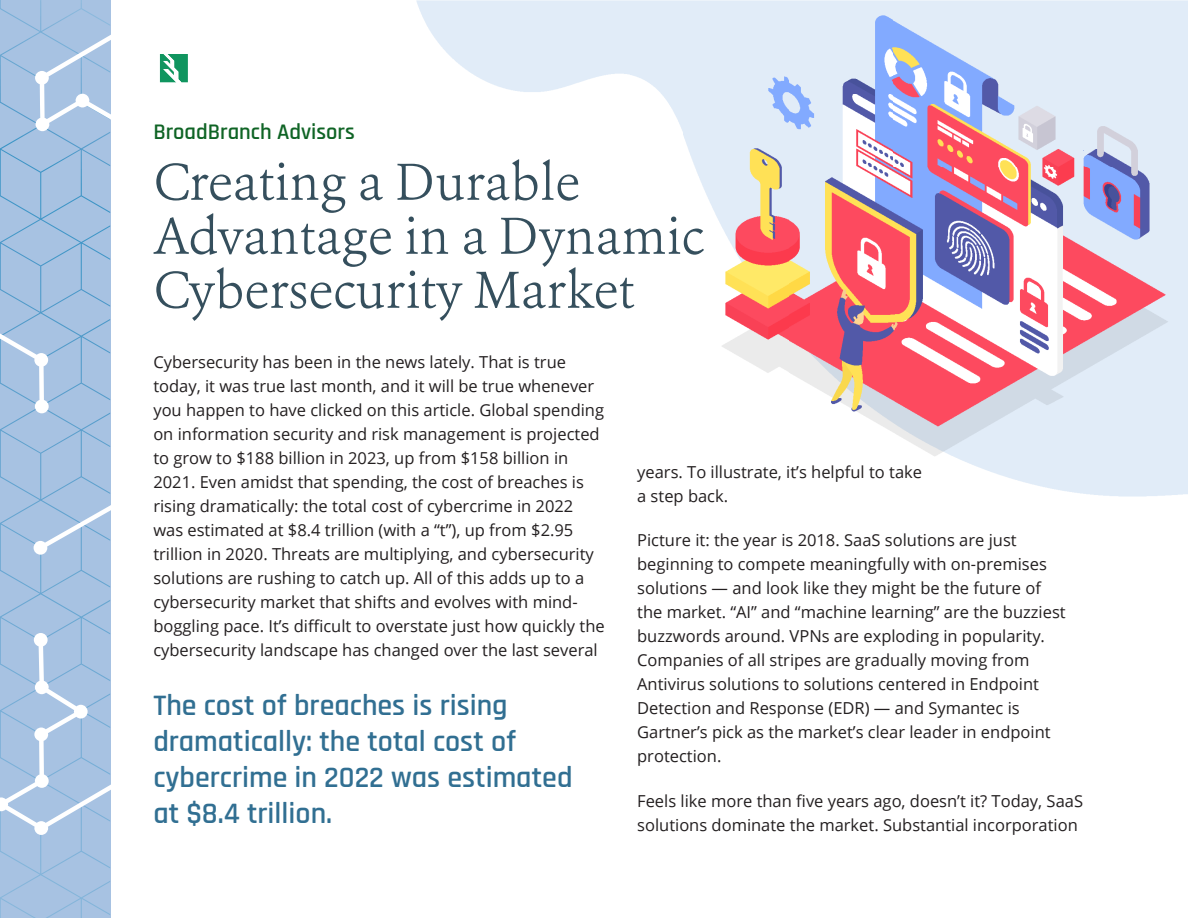
<style>
.page{position:relative;width:1188px;height:918px;background:#fff}
.page>*{position:absolute;margin:0;border:0;box-sizing:border-box;transform-origin:0 0}
.t1{font:300 51px/54px "Erato";color:#354f5d}
.Call-out{font:600 30px/36px "Rajdhani";color:#316f92}
.Paragraph_Style_1{font:600 22.5px "Rajdhani";color:#0f6425}
.normal_paragragh_text{font:16.5px/24px "Open Sans";color:#231f20}
</style>
<div class="page">
<img style="left:894px;top:0;width:294px;height:497px">
<img style="left:788px;top:0;width:106px;height:433px">
<img style="left:682px;top:0;width:106px;height:373px">
<svg style="left:160px;top:54px;width:28px;height:28px"></svg>
<svg style="left:0;top:0;width:110px;height:918px;background:#a3c0e1"></svg>
<svg style="left:35px;top:0;width:75px;height:178px;background:#acc6e3"></svg>
<svg style="left:0;top:633px;width:110px;height:202px;background:#adc7e4"></svg>
<svg style="left:34px;top:494px;width:76px;height:61px;background:#adc7e4"></svg>
<svg style="left:0;top:236px;width:49px;height:177px;background:#a9c4e3"></svg>
<p class="Paragraph_Style_1" style="left:153px;top:118px;width:203px">BroadBranch Advisors</p>
<p class="t1" style="left:153px;top:155px;width:553px">Creating a Durable<br>Advantage in a Dynamic<br>Cybersecurity Market</p>
<p class="normal_paragragh_text" style="left:153px;top:350px;width:453px">Cybersecurity has been in the news lately. That is true today, it was true last month, and it will be true whenever you happen to have clicked on this article. Global spending on information security and risk management is projected to grow to $188 billion in 2023, up from $158 billion in 2021. Even amidst that spending, the cost of breaches is rising dramatically: the total cost of cybercrime in 2022 was estimated at $8.4 trillion (with a “t”), up from $2.95 trillion in 2020. Threats are multiplying, and cybersecurity solutions are rushing to catch up. All of this adds up to a cybersecurity market that shifts and evolves with mind&shy;boggling pace. It’s difficult to overstate just how quickly the cybersecurity landscape has changed over the last several</p>
<p class="Call-out" style="left:153px;top:688px;width:421px">The cost of breaches is rising dramatically: the total cost of cybercrime in 2022 was estimated at $8.4 trillion.</p>
<p class="normal_paragragh_text" style="left:637px;top:460px;width:286px">years. To illustrate, it’s helpful to take a step back.</p>
<p class="normal_paragragh_text" style="left:637px;top:528px;width:430px">Picture it: the year is 2018. SaaS solutions are just beginning to compete meaningfully with on-premises solutions — and look like they might be the future of the market. “AI” and “machine learning” are the buzziest buzzwords around. VPNs are exploding in popularity.<br>Companies of all stripes are gradually moving from Antivirus solutions to solutions centered in Endpoint Detection and Response (EDR) — and Symantec is Gartner’s pick as the market’s clear leader in endpoint protection.</p>
<p class="normal_paragragh_text" style="left:637px;top:788px;width:447px">Feels like more than five years ago, doesn’t it? Today, SaaS solutions dominate the market. Substantial incorporation</p>
</div>
